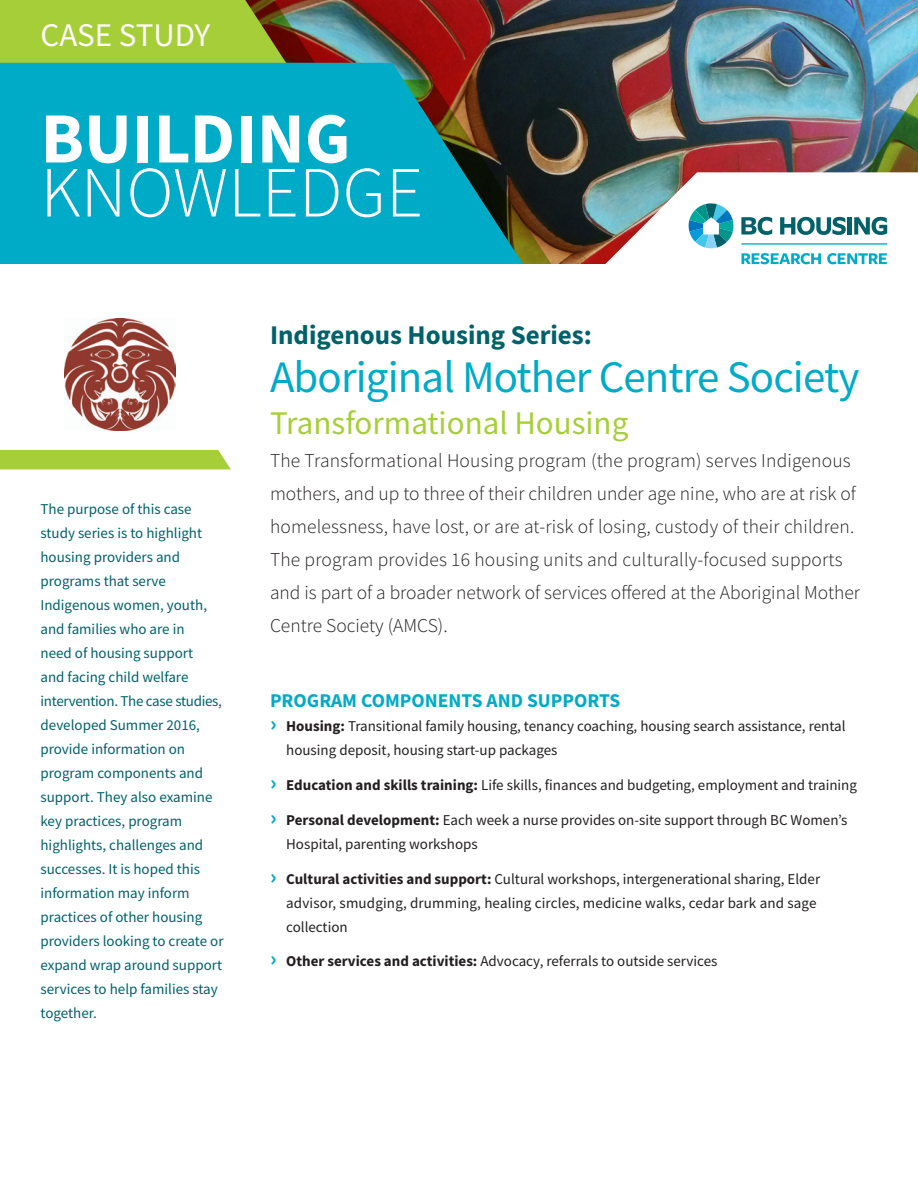
<style>
.page{position:relative;width:918px;height:1188px;background:#fff}
.page>*{position:absolute;margin:0;border:0;box-sizing:border-box;transform-origin:0 0}
.Title_-_Light{font:300 72px "Source Sans Pro";color:#fff}
.Title_-_Bold{font:700 72px "Source Sans Pro";color:#fff}
.t1{font:45px "Source Sans Pro";letter-spacing:-.02em;color:#00abc8}
.t2{font:33px "Source Sans Pro";color:#a6ce39}
.Title_-_Light-2{font:33px "Source Sans Pro";color:#fff}
.H-_Series_Title{font:700 27px "Source Sans Pro";color:#006169}
.Intro{font:300 19.5px/33px "Source Sans Pro";letter-spacing:.01em;color:#231f20}
.t3{font:700 19.5px "Source Sans Pro";color:#00abc8}
.t4{font:15px/24px "Source Sans Pro";color:#231f20}
.Sidebar_Body{font:15px/24px "Source Sans Pro";color:#006169}
.s1{font-weight:700;font-size:22.5px;color:#00abc8}
.s2{font-weight:700}
</style>
<div class="page">
<img style="left:323px;top:0;width:595px;height:264px">
<img style="left:852px;top:80px;width:66px;height:92px">
<svg style="left:570px;top:172px;width:348px;height:92px"></svg>
<svg style="left:0;top:0;width:323px;height:63px"></svg>
<svg style="left:0;top:63px;width:555px;height:201px;fill:#00abc8"></svg>
<hr style="left:741px;top:243px;width:146px;height:2px;background:#00abc8">
<svg style="left:741px;top:217px;width:31px;height:18px"></svg>
<svg style="left:780px;top:217px;width:66px;height:18px"></svg>
<div style="left:847px;top:217px;width:5px;height:18px;background:#006169"></div>
<svg style="left:854px;top:217px;width:33px;height:18px"></svg>
<svg style="left:689px;top:203px;width:45px;height:45px"></svg>
<svg style="left:741px;top:253px;width:80px;height:11px"></svg>
<svg style="left:827px;top:253px;width:60px;height:11px"></svg>
<div style="left:0;top:450px;width:231px;height:19px;background:#a6ce39"></div>
<img style="left:64px;top:318px;width:111px;height:113px">
<p class="Title_-_Light-2" style="left:40px;top:14px;width:171px">CASE STUDY</p>
<p class="Title_-_Bold" style="left:40px;top:90px;width:312px">BUILDING</p>
<p class="Title_-_Light" style="left:40px;top:148px;width:384px">KNOWLEDGE</p>
<p class="Sidebar_Body" style="left:40px;top:497px;width:185px">The purpose of this case study series is to highlight housing providers and programs that serve<br>Indigenous women, youth, and families who are in<br>need of housing support<br>and facing child welfare intervention. The case studies, developed Summer 2016, provide information on program components and support. They also examine key practices, program highlights, challenges and successes. It is hoped this information may inform practices of other housing providers looking to create or expand wrap around support services to help families stay together.</p>
<p class="H-_Series_Title" style="left:270px;top:317px;width:323px">Indigenous Housing Series:</p>
<h1 class="t1" style="left:270px;top:349px;width:591px">Aboriginal Mother Centre Society</h1>
<h2 class="t2" style="left:270px;top:402px;width:360px">Transformational Housing</h2>
<p class="Intro" style="left:270px;top:444px;width:592px">The Transformational Housing program (the program) serves Indigenous mothers, and up to three of their children under age nine, who are at risk of homelessness, have lost, or are at-risk of losing, custody of their children.<br>The program provides 16 housing units and culturally-focused supports and is part of a broader network of services offered at the Aboriginal Mother Centre Society (AMCS).</p>
<h3 class="t3" style="left:270px;top:688px;width:352px">PROGRAM COMPONENTS AND SUPPORTS</h3>
<p class="t4" style="left:286px;top:714px;width:561px;text-indent:-16px"><span class="s1">›</span> <span class="s2">Housing:</span> Transitional family housing, tenancy coaching, housing search assistance, rental housing deposit, housing start-up packages</p>
<p class="t4" style="left:270px;top:773px;width:589px"><span class="s1">›</span> <span class="s2">Education and skills training:</span> Life skills, finances and budgeting, employment and training</p>
<p class="t4" style="left:286px;top:808px;width:563px;text-indent:-16px"><span class="s1">›</span> <span class="s2">Personal development:</span> Each week a nurse provides on-site support through BC Women’s<br>Hospital, parenting workshops</p>
<p class="t4" style="left:286px;top:867px;width:536px;text-indent:-16px"><span class="s1">›</span> <span class="s2">Cultural activities and support:</span> Cultural workshops, intergenerational sharing, Elder advisor, smudging, drumming, healing circles, medicine walks, cedar bark and sage collection</p>
<p class="t4" style="left:270px;top:949px;width:449px"><span class="s1">›</span> <span class="s2">Other services and activities:</span> Advocacy, referrals to outside services</p>
</div>
